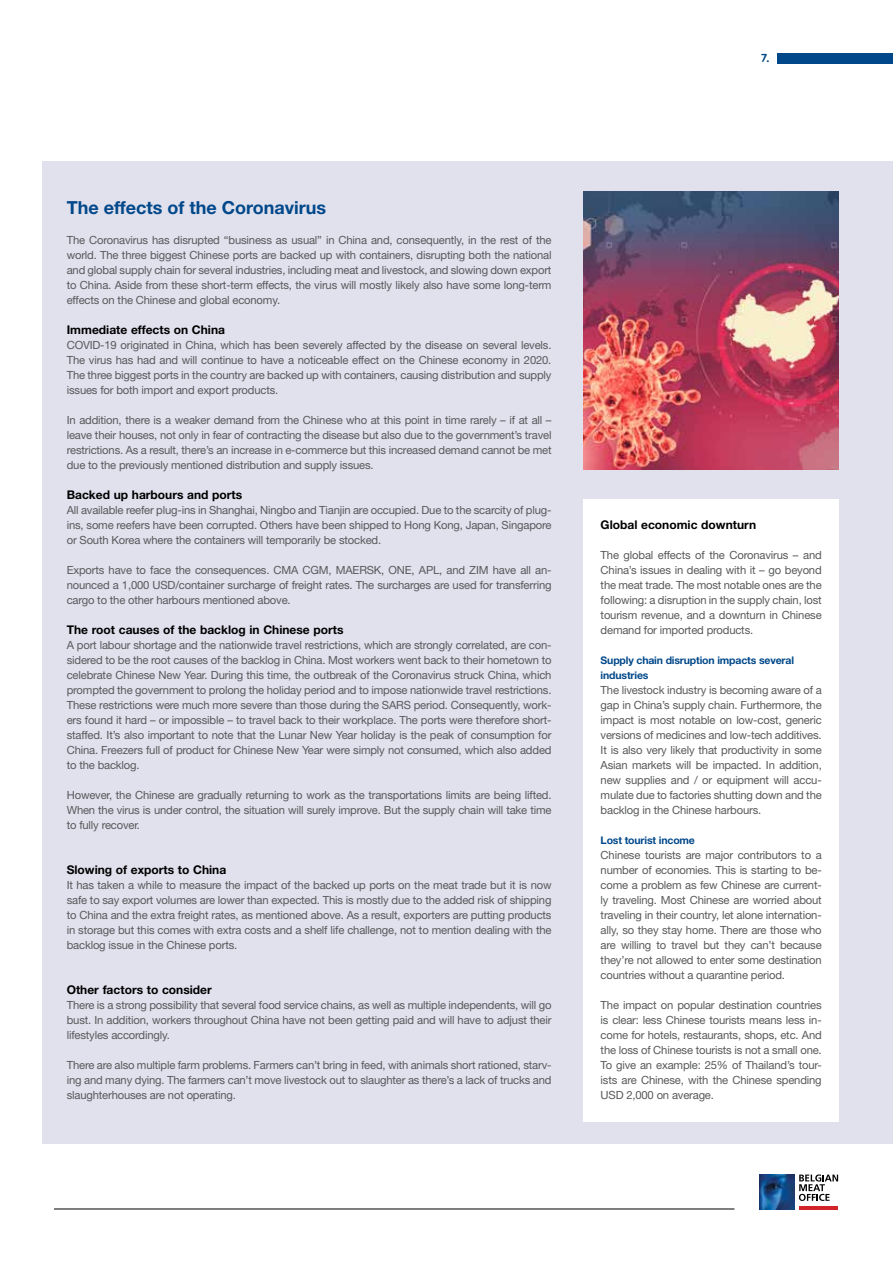
<style>
.page{position:relative;width:893px;height:1263px;background:#fff}
.page>*{position:absolute;margin:0;border:0;box-sizing:border-box;transform-origin:0 0}
.t1{font:700 18px "Helvetica Neue LT Std";color:#00488a}
.t2{font:700 12px "Helvetica Neue LT Std";color:#000}
.t3{font:700 12px "Sun OT";color:#00488a}
.t4{font:11.25px/15px "Helvetica Neue LT Std";letter-spacing:-.015em;color:#58595b;text-align:justify}
.t5{font:700 10.5px/15px "Helvetica Neue LT Std";letter-spacing:-.015em;color:#00488a}
</style>
<div class="page">
<div style="left:777px;top:53px;width:116px;height:10px;background:#00488a"></div>
<hr style="left:54px;top:1209px;width:680px;height:1px;background:#000">
<svg style="left:799px;top:1174px;width:39px;height:27px"></svg>
<img style="left:759px;top:1174px;width:35px;height:35px">
<hr style="left:799px;top:1206px;width:39px;height:3px;background:#d2232a">
<div style="left:43px;top:162px;width:850px;height:982px;background:#e1e0ed"></div>
<div style="left:584px;top:499px;width:255px;height:623px;background:#fff"></div>
<img style="left:584px;top:192px;width:255px;height:277px">
<p class="t3" style="left:761px;top:51px;width:10px">7.</p>
<h1 class="t1" style="left:67px;top:197px;width:261px">The effects of the Coronavirus</h1>
<p class="t4" style="left:67px;top:232px;width:486px">The Coronavirus has disrupted “business as usual” in China and, consequently, in the rest of the world. The three biggest Chinese ports are backed up with containers, disrupting both the national and global supply chain for several industries, including meat and livestock, and slowing down export to China. Aside from these short-term effects, the virus will mostly likely also have some long-term effects on the Chinese and global economy.</p>
<p class="t2" style="left:67px;top:322px;width:160px">Immediate effects on China</p>
<p class="t4" style="left:67px;top:337px;width:486px">COVID-19 originated in China, which has been severely affected by the disease on several levels.<br>The virus has had and will continue to have a noticeable effect on the Chinese economy in 2020.<br>The three biggest ports in the country are backed up with containers, causing distribution and supply issues for both import and export products.</p>
<p class="t4" style="left:67px;top:412px;width:486px">In addition, there is a weaker demand from the Chinese who at this point in time rarely – if at all – leave their houses, not only in fear of contracting the disease but also due to the government’s travel restrictions. As a result, there’s an increase in e-commerce but this increased demand cannot be met due to the previously mentioned distribution and supply issues.</p>
<p class="t2" style="left:67px;top:487px;width:177px">Backed up harbours and ports</p>
<p class="t4" style="left:67px;top:502px;width:486px">All available reefer plug-ins in Shanghai, Ningbo and Tianjin are occupied. Due to the scarcity of plug&shy;ins, some reefers have been corrupted. Others have been shipped to Hong Kong, Japan, Singapore or South Korea where the containers will temporarily be stocked.</p>
<p class="t4" style="left:67px;top:562px;width:486px">Exports have to face the consequences. CMA CGM, MAERSK, ONE, APL, and ZIM have all an&shy;nounced a 1,000 USD/container surcharge of freight rates. The surcharges are used for transferring cargo to the other harbours mentioned above.</p>
<p class="t2" style="left:67px;top:622px;width:278px">The root causes of the backlog in Chinese ports</p>
<p class="t4" style="left:67px;top:637px;width:486px">A port labour shortage and the nationwide travel restrictions, which are strongly correlated, are con&shy;sidered to be the root causes of the backlog in China. Most workers went back to their hometown to celebrate Chinese New Year. During this time, the outbreak of the Coronavirus struck China, which prompted the government to prolong the holiday period and to impose nationwide travel restrictions.<br>These restrictions were much more severe than those during the SARS period. Consequently, work&shy;ers found it hard – or impossible – to travel back to their workplace. The ports were therefore short&shy;staffed. It’s also important to note that the Lunar New Year holiday is the peak of consumption for China. Freezers full of product for Chinese New Year were simply not consumed, which also added to the backlog.</p>
<p class="t4" style="left:67px;top:787px;width:486px">However, the Chinese are gradually returning to work as the transportations limits are being lifted.<br>When the virus is under control, the situation will surely improve. But the supply chain will take time to fully recover.</p>
<p class="t2" style="left:67px;top:862px;width:161px">Slowing of exports to China</p>
<p class="t4" style="left:67px;top:877px;width:486px">It has taken a while to measure the impact of the backed up ports on the meat trade but it is now safe to say export volumes are lower than expected. This is mostly due to the added risk of shipping to China and the extra freight rates, as mentioned above. As a result, exporters are putting products in storage but this comes with extra costs and a shelf life challenge, not to mention dealing with the backlog issue in the Chinese ports.</p>
<p class="t2" style="left:67px;top:982px;width:147px">Other factors to consider</p>
<p class="t4" style="left:67px;top:997px;width:486px">There is a strong possibility that several food service chains, as well as multiple independents, will go bust. In addition, workers throughout China have not been getting paid and will have to adjust their lifestyles accordingly.</p>
<p class="t4" style="left:67px;top:1057px;width:486px">There are also multiple farm problems. Farmers can’t bring in feed, with animals short rationed, starv&shy;ing and many dying. The farmers can’t move livestock out to slaughter as there’s a lack of trucks and slaughterhouses are not operating.</p>
<p class="t2" style="left:601px;top:517px;width:157px">Global economic downturn</p>
<p class="t4" style="left:601px;top:547px;width:223px">The global effects of the Coronavirus – and China’s issues in dealing with it – go beyond the meat trade. The most notable ones are the following: a disruption in the supply chain, lost tourism revenue, and a downturn in Chinese demand for imported products.</p>
<p class="t5" style="left:601px;top:653px;width:195px">Supply chain disruption impacts several industries</p>
<p class="t4" style="left:601px;top:682px;width:223px">The livestock industry is becoming aware of a gap in China’s supply chain. Furthermore, the impact is most notable on low-cost, generic versions of medicines and low-tech additives.<br>It is also very likely that productivity in some Asian markets will be impacted. In addition, new supplies and / or equipment will accu&shy;mulate due to factories shutting down and the backlog in the Chinese harbours.</p>
<p class="t5" style="left:601px;top:833px;width:96px">Lost tourist income</p>
<p class="t4" style="left:601px;top:847px;width:223px">Chinese tourists are major contributors to a number of economies. This is starting to be&shy;come a problem as few Chinese are current&shy;ly traveling. Most Chinese are worried about traveling in their country, let alone internation&shy;ally, so they stay home. There are those who are willing to travel but they can’t because they’re not allowed to enter some destination countries without a quarantine period.</p>
<p class="t4" style="left:601px;top:997px;width:223px">The impact on popular destination countries is clear: less Chinese tourists means less in&shy;come for hotels, restaurants, shops, etc. And the loss of Chinese tourists is not a small one.<br>To give an example: 25% of Thailand’s tour&shy;ists are Chinese, with the Chinese spending USD 2,000 on average.</p>
</div>
